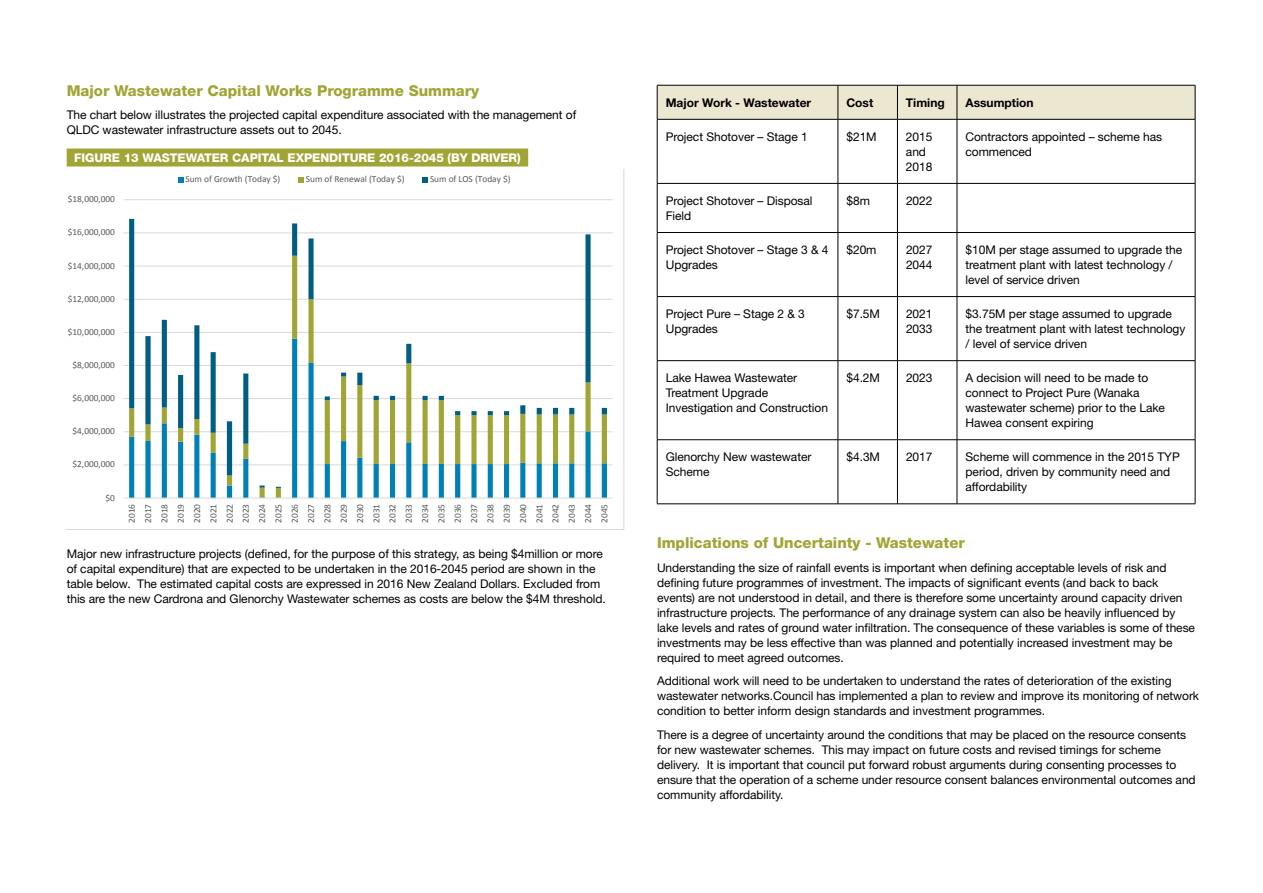
<style>
.page{position:relative;width:1263px;height:893px;background:#fff}
.page>*{position:absolute;margin:0;border:0;box-sizing:border-box;transform-origin:0 0}
.t1{font:800 15px "Helvetica Neue LT Std";color:#a0a535}
.t2{font:12px/15px "Helvetica Neue LT Std";letter-spacing:-.005em;color:#000}
.t3{font:800 12px "Helvetica Neue LT Std";letter-spacing:-.005em;color:#fff}
.t4{font:700 12px "Helvetica Neue LT Std";color:#000}
.t5{font:9.3px/16.4px "Calibri";color:#595959;text-align:justify}
</style>
<div class="page">
<div style="left:67px;top:149px;width:461px;height:18px;background:#a0a535"></div>
<svg style="left:67px;top:170px;width:557px;height:360px"></svg>
<div style="left:658px;top:86px;width:537px;height:33px;background:#ece7d1"></div>
<hr style="left:657px;top:85px;width:181px;height:1px;background:#000">
<hr style="left:657px;top:85px;width:1px;height:34px;background:#000">
<hr style="left:838px;top:85px;width:59px;height:1px;background:#000">
<hr style="left:838px;top:85px;width:1px;height:34px;background:#000">
<hr style="left:897px;top:85px;width:60px;height:1px;background:#000">
<hr style="left:897px;top:85px;width:1px;height:34px;background:#000">
<hr style="left:957px;top:85px;width:238px;height:1px;background:#000">
<hr style="left:957px;top:85px;width:1px;height:34px;background:#000">
<hr style="left:1195px;top:85px;width:1px;height:34px;background:#000">
<hr style="left:657px;top:119px;width:181px;height:1px;background:#000">
<hr style="left:657px;top:119px;width:1px;height:64px;background:#000">
<hr style="left:838px;top:119px;width:59px;height:1px;background:#000">
<hr style="left:838px;top:119px;width:1px;height:64px;background:#000">
<hr style="left:897px;top:119px;width:60px;height:1px;background:#000">
<hr style="left:897px;top:119px;width:1px;height:64px;background:#000">
<hr style="left:957px;top:119px;width:238px;height:1px;background:#000">
<hr style="left:957px;top:119px;width:1px;height:64px;background:#000">
<hr style="left:1195px;top:119px;width:1px;height:64px;background:#000">
<hr style="left:657px;top:183px;width:181px;height:1px;background:#000">
<hr style="left:657px;top:184px;width:1px;height:48px;background:#000">
<hr style="left:838px;top:183px;width:59px;height:1px;background:#000">
<hr style="left:838px;top:184px;width:1px;height:48px;background:#000">
<hr style="left:897px;top:183px;width:60px;height:1px;background:#000">
<hr style="left:897px;top:184px;width:1px;height:48px;background:#000">
<hr style="left:957px;top:183px;width:238px;height:1px;background:#000">
<hr style="left:957px;top:184px;width:1px;height:48px;background:#000">
<hr style="left:1195px;top:184px;width:1px;height:48px;background:#000">
<hr style="left:657px;top:232px;width:181px;height:1px;background:#000">
<hr style="left:657px;top:233px;width:1px;height:63px;background:#000">
<hr style="left:838px;top:232px;width:59px;height:1px;background:#000">
<hr style="left:838px;top:233px;width:1px;height:63px;background:#000">
<hr style="left:897px;top:232px;width:60px;height:1px;background:#000">
<hr style="left:897px;top:233px;width:1px;height:63px;background:#000">
<hr style="left:957px;top:232px;width:238px;height:1px;background:#000">
<hr style="left:957px;top:233px;width:1px;height:63px;background:#000">
<hr style="left:1195px;top:233px;width:1px;height:63px;background:#000">
<hr style="left:657px;top:296px;width:181px;height:1px;background:#000">
<hr style="left:657px;top:297px;width:1px;height:63px;background:#000">
<hr style="left:838px;top:296px;width:59px;height:1px;background:#000">
<hr style="left:838px;top:297px;width:1px;height:63px;background:#000">
<hr style="left:897px;top:296px;width:60px;height:1px;background:#000">
<hr style="left:897px;top:297px;width:1px;height:63px;background:#000">
<hr style="left:957px;top:296px;width:238px;height:1px;background:#000">
<hr style="left:957px;top:297px;width:1px;height:63px;background:#000">
<hr style="left:1195px;top:297px;width:1px;height:63px;background:#000">
<hr style="left:657px;top:360px;width:181px;height:1px;background:#000">
<hr style="left:657px;top:361px;width:1px;height:79px;background:#000">
<hr style="left:838px;top:360px;width:59px;height:1px;background:#000">
<hr style="left:838px;top:361px;width:1px;height:79px;background:#000">
<hr style="left:897px;top:360px;width:60px;height:1px;background:#000">
<hr style="left:897px;top:361px;width:1px;height:79px;background:#000">
<hr style="left:957px;top:360px;width:238px;height:1px;background:#000">
<hr style="left:957px;top:361px;width:1px;height:79px;background:#000">
<hr style="left:1195px;top:361px;width:1px;height:79px;background:#000">
<hr style="left:657px;top:439px;width:181px;height:1px;background:#000">
<hr style="left:657px;top:440px;width:1px;height:64px;background:#000">
<hr style="left:838px;top:439px;width:59px;height:1px;background:#000">
<hr style="left:838px;top:440px;width:1px;height:64px;background:#000">
<hr style="left:897px;top:439px;width:60px;height:1px;background:#000">
<hr style="left:897px;top:440px;width:1px;height:64px;background:#000">
<hr style="left:957px;top:439px;width:238px;height:1px;background:#000">
<hr style="left:957px;top:440px;width:1px;height:64px;background:#000">
<hr style="left:1195px;top:440px;width:1px;height:64px;background:#000">
<hr style="left:657px;top:504px;width:181px;height:1px;background:#000">
<hr style="left:838px;top:504px;width:59px;height:1px;background:#000">
<hr style="left:897px;top:504px;width:60px;height:1px;background:#000">
<hr style="left:957px;top:504px;width:238px;height:1px;background:#000">
<p class="t1" style="left:67px;top:81px;width:414px">Major Wastewater Capital Works Programme Summary</p>
<p class="t2" style="left:67px;top:107px;width:511px">The chart below illustrates the projected capital expenditure associated with the management of<br>QLDC wastewater infrastructure assets out to 2045.</p>
<p class="t3" style="left:74px;top:151px;width:448px">FIGURE 13 WASTEWATER CAPITAL EXPENDITURE 2016-2045 (BY DRIVER)</p>
<p class="t5" style="left:68px;top:191px;width:49px">$18,000,000</p>
<p class="t5" style="left:68px;top:224px;width:49px">$16,000,000</p>
<p class="t5" style="left:68px;top:257px;width:49px">$14,000,000</p>
<p class="t5" style="left:68px;top:291px;width:49px">$12,000,000</p>
<p class="t5" style="left:68px;top:324px;width:49px">$10,000,000</p>
<p class="t5" style="left:73px;top:357px;width:44px">$8,000,000</p>
<p class="t5" style="left:73px;top:390px;width:44px">$6,000,000</p>
<p class="t5" style="left:73px;top:423px;width:44px">$4,000,000</p>
<p class="t5" style="left:73px;top:456px;width:44px">$2,000,000</p>
<p class="t5" style="left:106px;top:489px;width:11px">$0</p>
<p class="t5" style="left:185px;top:171px;width:96px">Sum of Growth (Today $)</p>
<p class="t5" style="left:306px;top:171px;width:100px">Sum of Renewal (Today $)</p>
<p class="t5" style="left:430px;top:171px;width:82px">Sum of LOS (Today $)</p>
<p class="t5" style="left:124px;top:523px;width:20px;rotate:-90deg">2016<br>2017<br>2018<br>2019<br>2020<br>2021<br>2022<br>2023<br>2024<br>2025<br>2026<br>2027<br>2028<br>2029<br>2030<br>2031<br>2032<br>2033<br>2034<br>2035<br>2036<br>2037<br>2038<br>2039<br>2040<br>2041<br>2042<br>2043<br>2044<br>2045</p>
<p class="t2" style="left:67px;top:546px;width:541px">Major new infrastructure projects (defined, for the purpose of this strategy, as being $4million or more of capital expenditure) that are expected to be undertaken in the 2016-2045 period are shown in the table below. The estimated capital costs are expressed in 2016 New Zealand Dollars. Excluded from this are the new Cardrona and Glenorchy Wastewater schemes as costs are below the $4M threshold.</p>
<p class="t4" style="left:666px;top:95px;width:147px">Major Work - Wastewater</p>
<p class="t4" style="left:846px;top:95px;width:28px">Cost</p>
<p class="t4" style="left:906px;top:95px;width:40px">Timing</p>
<p class="t4" style="left:965px;top:95px;width:70px">Assumption</p>
<p class="t2" style="left:666px;top:129px;width:144px">Project Shotover – Stage 1</p>
<p class="t2" style="left:846px;top:129px;width:32px">$21M</p>
<p class="t2" style="left:906px;top:129px;width:28px">2015 and<br>2018</p>
<p class="t2" style="left:965px;top:129px;width:198px">Contractors appointed – scheme has commenced</p>
<p class="t2" style="left:666px;top:193px;width:148px">Project Shotover – Disposal<br>Field</p>
<p class="t2" style="left:846px;top:193px;width:25px">$8m</p>
<p class="t2" style="left:906px;top:193px;width:28px">2022</p>
<p class="t2" style="left:666px;top:242px;width:164px">Project Shotover – Stage 3 &amp; 4<br>Upgrades</p>
<p class="t2" style="left:846px;top:242px;width:32px">$20m</p>
<p class="t2" style="left:906px;top:242px;width:28px">2027<br>2044</p>
<p class="t2" style="left:965px;top:242px;width:218px">$10M per stage assumed to upgrade the treatment plant with latest technology / level of service driven</p>
<p class="t2" style="left:666px;top:306px;width:141px">Project Pure – Stage 2 &amp; 3<br>Upgrades</p>
<p class="t2" style="left:846px;top:306px;width:35px">$7.5M</p>
<p class="t2" style="left:906px;top:306px;width:28px">2021<br>2033</p>
<p class="t2" style="left:965px;top:306px;width:221px">$3.75M per stage assumed to upgrade the treatment plant with latest technology / level of service driven</p>
<p class="t2" style="left:666px;top:370px;width:164px">Lake Hawea Wastewater<br>Treatment Upgrade<br>Investigation and Construction</p>
<p class="t2" style="left:846px;top:370px;width:35px">$4.2M</p>
<p class="t2" style="left:906px;top:370px;width:28px">2023</p>
<p class="t2" style="left:965px;top:370px;width:201px">A decision will need to be made to connect to Project Pure (Wanaka wastewater scheme) prior to the Lake<br>Hawea consent expiring</p>
<p class="t2" style="left:666px;top:449px;width:147px">Glenorchy New wastewater<br>Scheme</p>
<p class="t2" style="left:846px;top:449px;width:35px">$4.3M</p>
<p class="t2" style="left:906px;top:449px;width:28px">2017</p>
<p class="t2" style="left:965px;top:449px;width:216px">Scheme will commence in the 2015 TYP period, driven by community need and affordability</p>
<p class="t1" style="left:657px;top:534px;width:309px">Implications of Uncertainty - Wastewater</p>
<p class="t2" style="left:657px;top:560px;width:540px">Understanding the size of rainfall events is important when defining acceptable levels of risk and defining future programmes of investment. The impacts of significant events (and back to back events) are not understood in detail, and there is therefore some uncertainty around capacity driven infrastructure projects. The performance of any drainage system can also be heavily influenced by lake levels and rates of ground water infiltration. The consequence of these variables is some of these investments may be less effective than was planned and potentially increased investment may be required to meet agreed outcomes.</p>
<p class="t2" style="left:657px;top:673px;width:544px">Additional work will need to be undertaken to understand the rates of deterioration of the existing wastewater networks.Council has implemented a plan to review and improve its monitoring of network condition to better inform design standards and investment programmes.</p>
<p class="t2" style="left:657px;top:727px;width:540px">There is a degree of uncertainty around the conditions that may be placed on the resource consents for new wastewater schemes. This may impact on future costs and revised timings for scheme delivery. It is important that council put forward robust arguments during consenting processes to ensure that the operation of a scheme under resource consent balances environmental outcomes and community affordability.</p>
</div>
